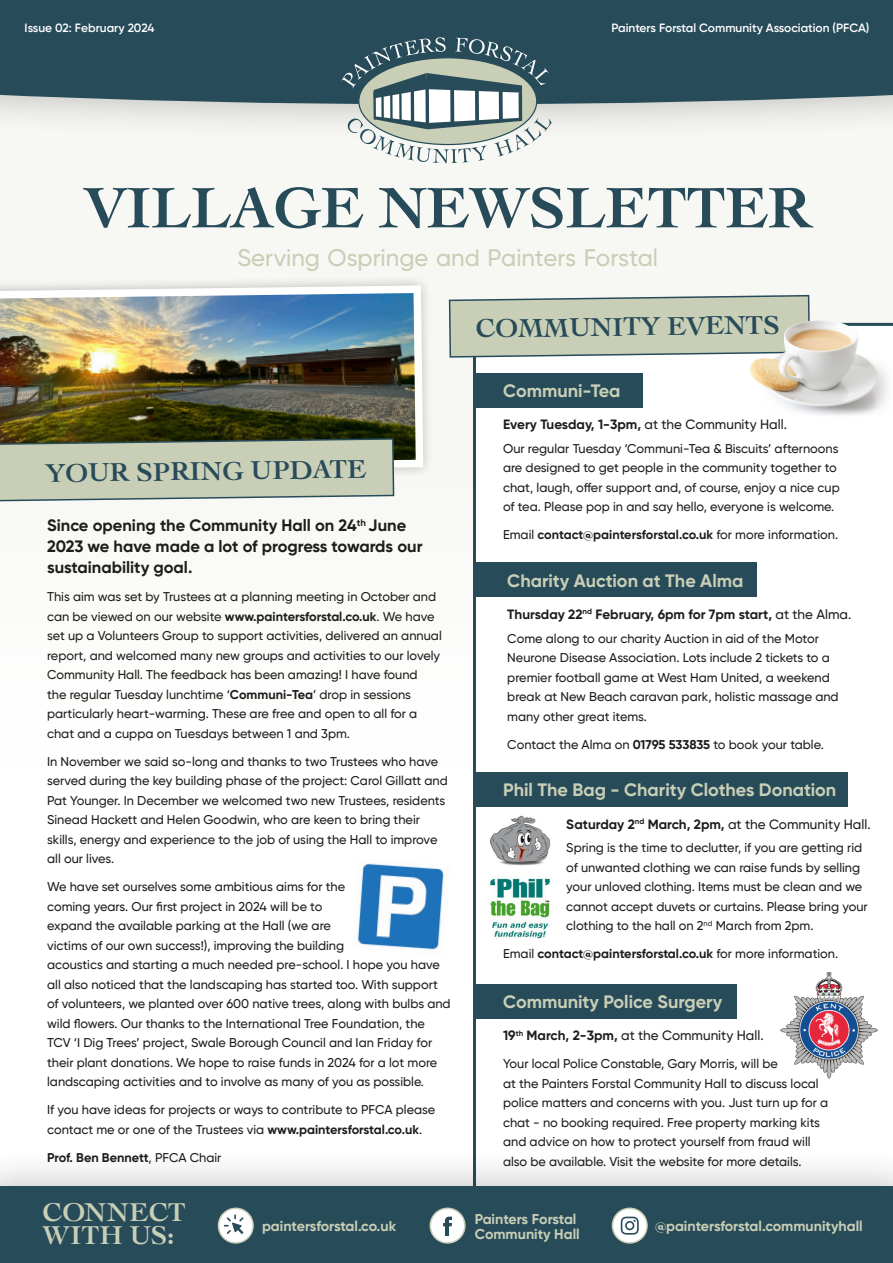
<style>
.page{position:relative;width:893px;height:1263px;background:#fff}
.page>*{position:absolute;margin:0;border:0;box-sizing:border-box;transform-origin:0 0}
.t1{font:700 60px "Cochin";color:#284b5a}
.t2{font:700 27px "Cochin";color:#284b5a}
.t3{font:700 27px/22.5px "Cochin";letter-spacing:.015em;color:#c9cfb6}
.t4{font:500 24px "Gilroy";color:#c9cfb6}
.t5{font:700 18px "Gilroy";color:#c9cfb6}
.t6{font:700 16.5px/21px "Gilroy";color:#1d1d1b}
.t7{font:700 14.25px/15px "Gilroy";color:#c9cfb6}
.t8{font:700 13.5px "Gilroy";color:#1d1d1b}
.t9{font:500 13.5px "Gilroy";color:#1d1d1b}
.t10{font:500 12.75px/19.5px "Gilroy";color:#1d1d1b}
.t11{font:700 12.75px "Gilroy";color:#1d1d1b}
.t12{font:600 12px "Gilroy";color:#fff}
.s1{font-weight:700}
.s2{font-weight:500}
</style>
<div class="page">
<div style="left:0;top:90px;width:893px;height:677px;background:#f7f8f4"></div>
<div style="left:473px;top:358px;width:420px;height:789px;background:#fff"></div>
<div style="left:0;top:0;width:893px;height:144px;background:#1d1d1b;opacity:.3"></div>
<div style="left:0;top:0;width:893px;height:104px;background:#284b5a"></div>
<div style="left:0;top:1147px;width:893px;height:116px;background:#1d1d1b;opacity:.3"></div>
<div style="left:0;top:1186px;width:893px;height:77px;background:#284b5a"></div>
<div style="left:430px;top:1208px;width:35px;height:35px;background:#fff;border-radius:50%"></div>
<div style="left:429px;top:1207px;width:37px;height:37px;border:2px solid #c9cfb6;border-radius:50%"></div>
<svg style="left:443px;top:1216px;width:9px;height:20px"></svg>
<div style="left:218px;top:1208px;width:35px;height:35px;background:#fff;border-radius:50%"></div>
<div style="left:218px;top:1207px;width:36px;height:37px;border:2px solid #c9cfb6;border-radius:50%"></div>
<svg style="left:224px;top:1214px;width:19px;height:20px"></svg>
<img style="left:0;top:282px;width:427px;height:191px">
<svg style="left:0;top:437px;width:395px;height:65px;background:#bac1aa"></svg>
<svg style="left:341px;top:37px;width:211px;height:126px"></svg>
<svg style="left:448px;top:294px;width:362px;height:64px;background:#c4cbb7"></svg>
<div style="left:474px;top:984px;width:263px;height:34px;background:#284b5a"></div>
<div style="left:474px;top:563px;width:282px;height:34px;background:#284b5a"></div>
<div style="left:474px;top:772px;width:373px;height:35px;background:#284b5a"></div>
<img style="left:734px;top:320px;width:159px;height:97px">
<div style="left:474px;top:373px;width:169px;height:34px;background:#284b5a"></div>
<svg style="left:612px;top:1208px;width:35px;height:35px"></svg>
<div style="left:612px;top:1207px;width:36px;height:37px;border:2px solid #c9cfb6;border-radius:50%"></div>
<svg style="left:621px;top:1216px;width:18px;height:18px"></svg>
<img style="left:487px;top:814px;width:66px;height:130px">
<img style="left:781px;top:972px;width:96px;height:107px">
<img style="left:357px;top:863px;width:87px;height:87px">
<p class="t12" style="left:25px;top:20px;width:131px">Issue 02: February 2024</p>
<p class="t12" style="left:611px;top:20px;width:259px">Painters Forstal Community Association (PFCA)</p>
<p class="t1" style="left:84px;top:167px;width:728px">VILLAGE NEWSLETTER</p>
<p class="t4" style="left:237px;top:243px;width:422px">Serving Ospringe and Painters Forstal</p>
<p class="t2" style="left:46px;top:456px;width:322px;rotate:-1deg">YOUR SPRING UPDATE</p>
<p class="t6" style="left:47px;top:515px;width:377px">Since opening the Community Hall on 24<sup>th</sup> June<br>2023 we have made a lot of progress towards our sustainability goal.</p>
<p class="t10" style="left:47px;top:587px;width:396px">This aim was set by Trustees at a planning meeting in October and can be viewed on our website <span class="s1">www.paintersforstal.co.uk</span>. We have set up a Volunteers Group to support activities, delivered an annual report, and welcomed many new groups and activities to our lovely Community Hall. The feedback has been amazing! I have found<br>the regular Tuesday lunchtime ‘<span class="s1">Communi-Tea</span>’ drop in sessions particularly heart-warming. These are free and open to all for a chat and a cuppa on Tuesdays between 1 and 3pm.</p>
<p class="t10" style="left:47px;top:751px;width:402px">In November we said so-long and thanks to two Trustees who have served during the key building phase of the project: Carol Gillatt and Pat Younger. In December we welcomed two new Trustees, residents Sinead Hackett and Helen Goodwin, who are keen to bring their skills, energy and experience to the job of using the Hall to improve all our lives.</p>
<p class="t10" style="left:47px;top:877px;width:405px">We have set ourselves some ambitious aims for the<br>coming years. Our first project in 2024 will be to<br>expand the available parking at the Hall (we are<br>victims of our own success!), improving the building<br>acoustics and starting a much needed pre-school. I hope you have all also noticed that the landscaping has started too. With support of volunteers, we planted over 600 native trees, along with bulbs and wild flowers. Our thanks to the International Tree Foundation, the TCV ‘I Dig Trees’ project, Swale Borough Council and Ian Friday for their plant donations. We hope to raise funds in 2024 for a lot more landscaping activities and to involve as many of you as possible.</p>
<p class="t10" style="left:47px;top:1100px;width:390px">If you have ideas for projects or ways to contribute to PFCA please contact me or one of the Trustees via <span class="s1">www.paintersforstal.co.uk</span>.</p>
<p class="t11" style="left:47px;top:1149px;width:176px">Prof. Ben Bennett<span class="s2">, PFCA Chair</span></p>
<p class="t2" style="left:475px;top:311px;width:305px;rotate:-1deg">COMMUNITY EVENTS</p>
<p class="t5" style="left:503px;top:379px;width:119px">Communi-Tea</p>
<p class="t8" style="left:503px;top:416px;width:285px">Every Tuesday, 1-3pm, <span class="s2">at the Community Hall.</span></p>
<p class="t10" style="left:503px;top:438px;width:338px">Our regular Tuesday ‘Communi-Tea &amp; Biscuits’ afternoons are designed to get people in the community together to chat, laugh, offer support and, of course, enjoy a nice cup of tea. Please pop in and say hello, everyone is welcome.</p>
<p class="t11" style="left:503px;top:527px;width:337px"><span class="s2">Email</span> contact@paintersforstal.co.uk <span class="s2">for more information.</span></p>
<p class="t5" style="left:507px;top:569px;width:238px">Charity Auction at The Alma</p>
<p class="t8" style="left:507px;top:606px;width:346px">Thursday 22<sup>nd</sup> February, 6pm for 7pm start, <span class="s2">at the Alma.</span></p>
<p class="t10" style="left:507px;top:628px;width:333px">Come along to our charity Auction in aid of the Motor Neurone Disease Association. Lots include 2 tickets to a premier football game at West Ham United, a weekend break at New Beach caravan park, holistic massage and many other great items.</p>
<p class="t10" style="left:507px;top:734px;width:318px">Contact the Alma on <span class="s1">01795 533835</span> to book your table.</p>
<p class="t5" style="left:503px;top:779px;width:335px">Phil The Bag - Charity Clothes Donation</p>
<p class="t8" style="left:566px;top:815px;width:306px">Saturday 2<sup>nd</sup> March, 2pm, <span class="s2">at the Community Hall.</span></p>
<p class="t10" style="left:566px;top:838px;width:303px">Spring is the time to declutter, if you are getting rid of unwanted clothing we can raise funds by selling your unloved clothing. Items must be clean and we cannot accept duvets or curtains. Please bring your clothing to the hall on 2<sup>nd</sup> March from 2pm.</p>
<p class="t11" style="left:503px;top:946px;width:337px"><span class="s2">Email</span> contact@paintersforstal.co.uk <span class="s2">for more information.</span></p>
<p class="t5" style="left:503px;top:990px;width:221px">Community Police Surgery</p>
<p class="t9" style="left:503px;top:1027px;width:262px"><span class="s1">19</span><sup>th</sup> <span class="s1">March, 2-3pm,</span> at the Community Hall.</p>
<p class="t10" style="left:503px;top:1054px;width:327px">Your local Police Constable, Gary Morris, will be<br>at the Painters Forstal Community Hall to discuss local police matters and concerns with you. Just turn up for a chat - no booking required. Free property marking kits and advice on how to protect yourself from fraud will also be available. Visit the website for more details.</p>
<p class="t3" style="left:43px;top:1200px;width:145px">CONNECT<br>WITH US:</p>
<p class="t7" style="left:262px;top:1218px;width:136px">paintersforstal.co.uk</p>
<p class="t7" style="left:475px;top:1211px;width:106px">Painters Forstal<br>Community Hall</p>
<p class="t7" style="left:655px;top:1218px;width:209px">@paintersforstal.communityhall</p>
</div>
